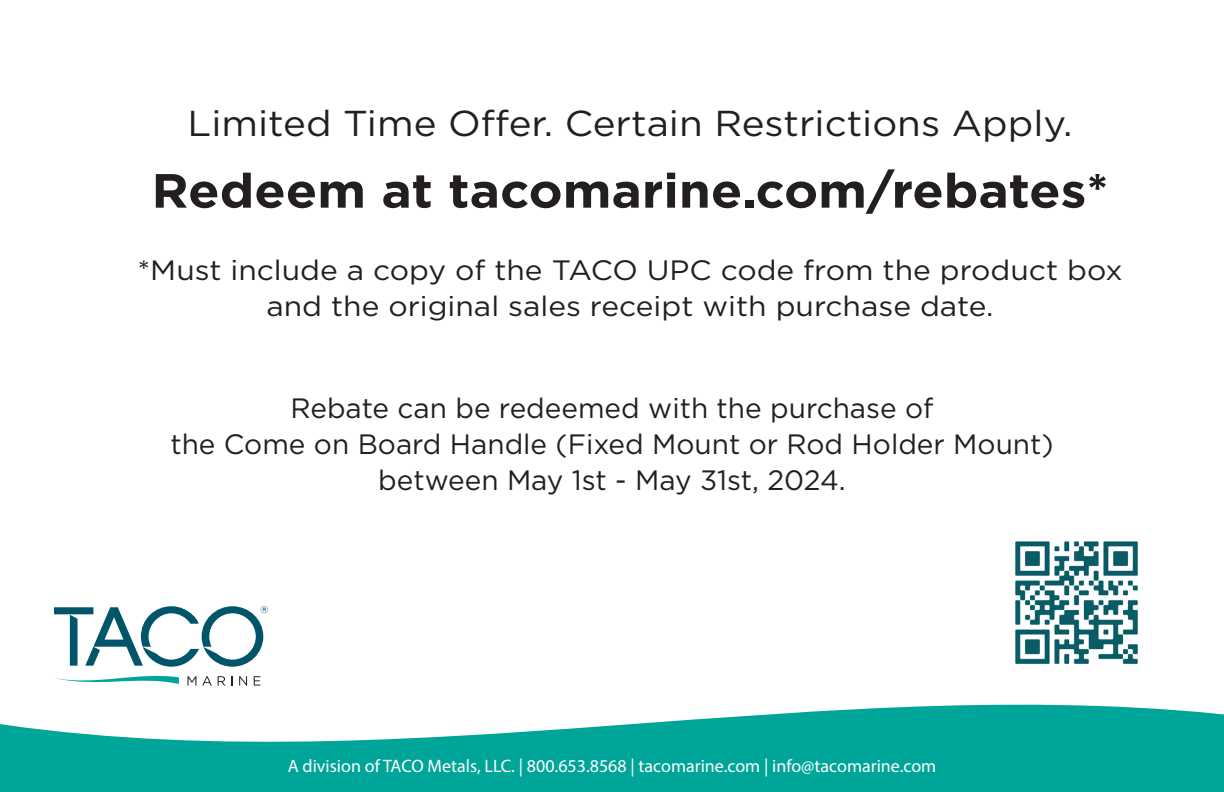
<style>
.page{position:relative;width:1224px;height:792px;background:#fff}
.page>*{position:absolute;margin:0;border:0;box-sizing:border-box;transform-origin:0 0}
.t1{font:700 48px "Gotham";color:#231f20;scale:1.07 1}
.t2{font:36px "Gotham";color:#231f20;scale:1.07 1}
.t3{font:28px "Gotham";color:#231f20}
.t4{font:28px/36px "Gotham";color:#231f20;text-align:center;scale:1.07 1}
.t5{font:18px "Myriad Pro";color:#fff}
.t6{font:9.6px "Gotham";color:#00556a}
</style>
<div class="page">
<svg style="left:0;top:704px;width:1224px;height:85px;fill:#00a59a"></svg>
<img style="left:1015px;top:541px;width:123px;height:123px">
<hr style="left:0;top:789px;width:1224px;height:3px;background:#00a59a">
<svg style="left:54px;top:606px;width:209px;height:80px"></svg>
<p class="t2" style="left:188px;top:100px;width:828px">Limited Time Offer. Certain Restrictions Apply.</p>
<h1 class="t1" style="left:152px;top:159px;width:896px">Redeem at tacomarine.com/rebates*</h1>
<p class="t4" style="left:137px;top:251px;width:922px">*Must include a copy of the TACO UPC code from the product box and the original sales receipt with purchase date.</p>
<p class="t3" style="left:291px;top:391px;width:644px">Rebate can be redeemed with the purchase of</p>
<p class="t3" style="left:170px;top:427px;width:885px">the Come on Board Handle (Fixed Mount or Rod Holder Mount)</p>
<p class="t3" style="left:378px;top:463px;width:469px">between May 1st - May 31st, 2024.</p>
<p class="t6" style="left:260px;top:604px;width:9px">®</p>
<p class="t5" style="left:288px;top:754px;width:650px">A division of TACO Metals, LLC. | 800.653.8568 | tacomarine.com | info@tacomarine.com</p>
</div>
